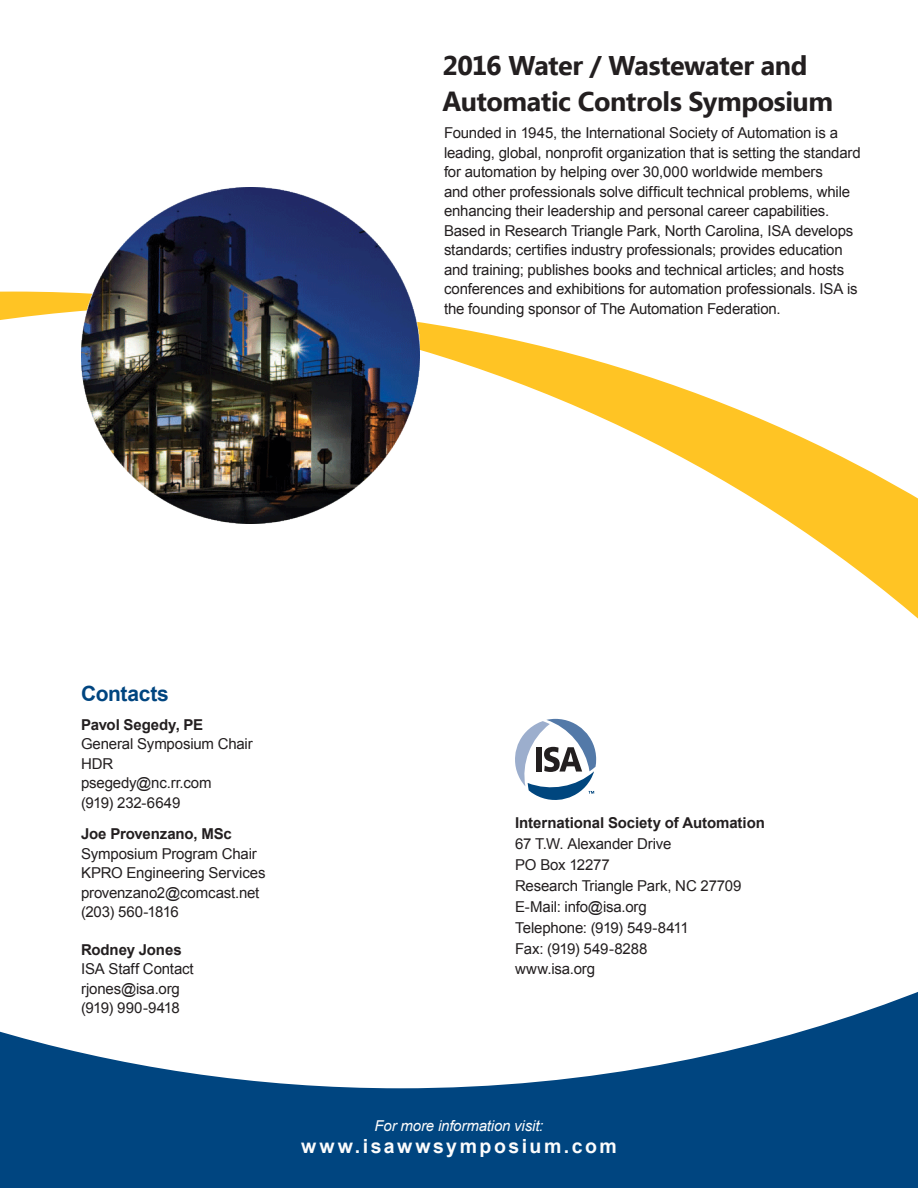
<style>
.page{position:relative;width:918px;height:1188px;background:#fff}
.page>*{position:absolute;margin:0;border:0;box-sizing:border-box;transform-origin:0 0}
.t1{font:700 27px "Ebrima";letter-spacing:-.02em;color:#231f20}
.t2{font:700 21px "Arial";letter-spacing:-.015em;color:#004580}
.t3{font:700 19.5px "Arial";letter-spacing:.13em;color:#fcfcfc}
.t4{font:15px/19.5px "Arial";letter-spacing:-.01em;color:#231f20}
.t5{font:700 15px "Arial";letter-spacing:-.005em;color:#231f20}
.t6{font:italic 15px "Arial";letter-spacing:-.01em;color:#fcfcfc}
.t7{font:15px "Arial";letter-spacing:-.035em;color:#231f20}
</style>
<div class="page">
<svg style="left:0;top:292px;width:81px;height:28px"></svg>
<svg style="left:0;top:992px;width:918px;height:196px;fill:#004580"></svg>
<svg style="left:231px;top:322px;width:687px;height:297px"></svg>
<svg style="left:515px;top:719px;width:81px;height:81px"></svg>
<img style="left:81px;top:188px;width:339px;height:335px">
<p class="t1" style="left:442px;top:46px;width:366px">2016 Water / Wastewater and</p>
<p class="t1" style="left:442px;top:82px;width:392px">Automatic Controls Symposium</p>
<p class="t4" style="left:444px;top:124px;width:418px">Founded in 1945, the International Society of Automation is a leading, global, nonprofit organization that is setting the standard for automation by helping over 30,000 worldwide members<br>and other professionals solve difficult technical problems, while enhancing their leadership and personal career capabilities.<br>Based in Research Triangle Park, North Carolina, ISA develops standards; certifies industry professionals; provides education and training; publishes books and technical articles; and hosts conferences and exhibitions for automation professionals. ISA is the founding sponsor of The Automation Federation.</p>
<p class="t2" style="left:81px;top:680px;width:89px">Contacts</p>
<p class="t5" style="left:81px;top:715px;width:124px">Pavol Segedy, PE</p>
<p class="t4" style="left:81px;top:734px;width:173px">General Symposium Chair</p>
<p class="t4" style="left:81px;top:754px;width:34px">HDR</p>
<p class="t4" style="left:81px;top:773px;width:132px">psegedy@nc.rr.com</p>
<p class="t4" style="left:81px;top:793px;width:101px">(919) 232-6649</p>
<p class="t5" style="left:81px;top:824px;width:152px">Joe Provenzano, MSc</p>
<p class="t4" style="left:81px;top:844px;width:177px">Symposium Program Chair</p>
<p class="t4" style="left:81px;top:863px;width:186px">KPRO Engineering Services</p>
<p class="t4" style="left:81px;top:883px;width:180px">provenzano2@comcast.net</p>
<p class="t4" style="left:81px;top:902px;width:99px">(203) 560-1816</p>
<p class="t5" style="left:81px;top:940px;width:102px">Rodney Jones</p>
<p class="t4" style="left:81px;top:959px;width:114px">ISA Staff Contact</p>
<p class="t4" style="left:81px;top:979px;width:100px">rjones@isa.org</p>
<p class="t7" style="left:81px;top:998px;width:100px">(919) 990-9418</p>
<p class="t5" style="left:515px;top:813px;width:251px">International Society of Automation</p>
<p class="t4" style="left:515px;top:834px;width:158px">67 T.W. Alexander Drive</p>
<p class="t4" style="left:515px;top:855px;width:96px">PO Box 12277</p>
<p class="t4" style="left:515px;top:876px;width:228px">Research Triangle Park, NC 27709</p>
<p class="t4" style="left:515px;top:897px;width:133px">E-Mail: info@isa.org</p>
<p class="t4" style="left:515px;top:918px;width:175px">Telephone: (919) 549-8411</p>
<p class="t4" style="left:515px;top:939px;width:134px">Fax: (919) 549-8288 www.isa.org</p>
<p class="t6" style="left:375px;top:1116px;width:170px">For more information visit:</p>
<p class="t3" style="left:301px;top:1133px;width:317px">www.isawwsymposium.com</p>
</div>
